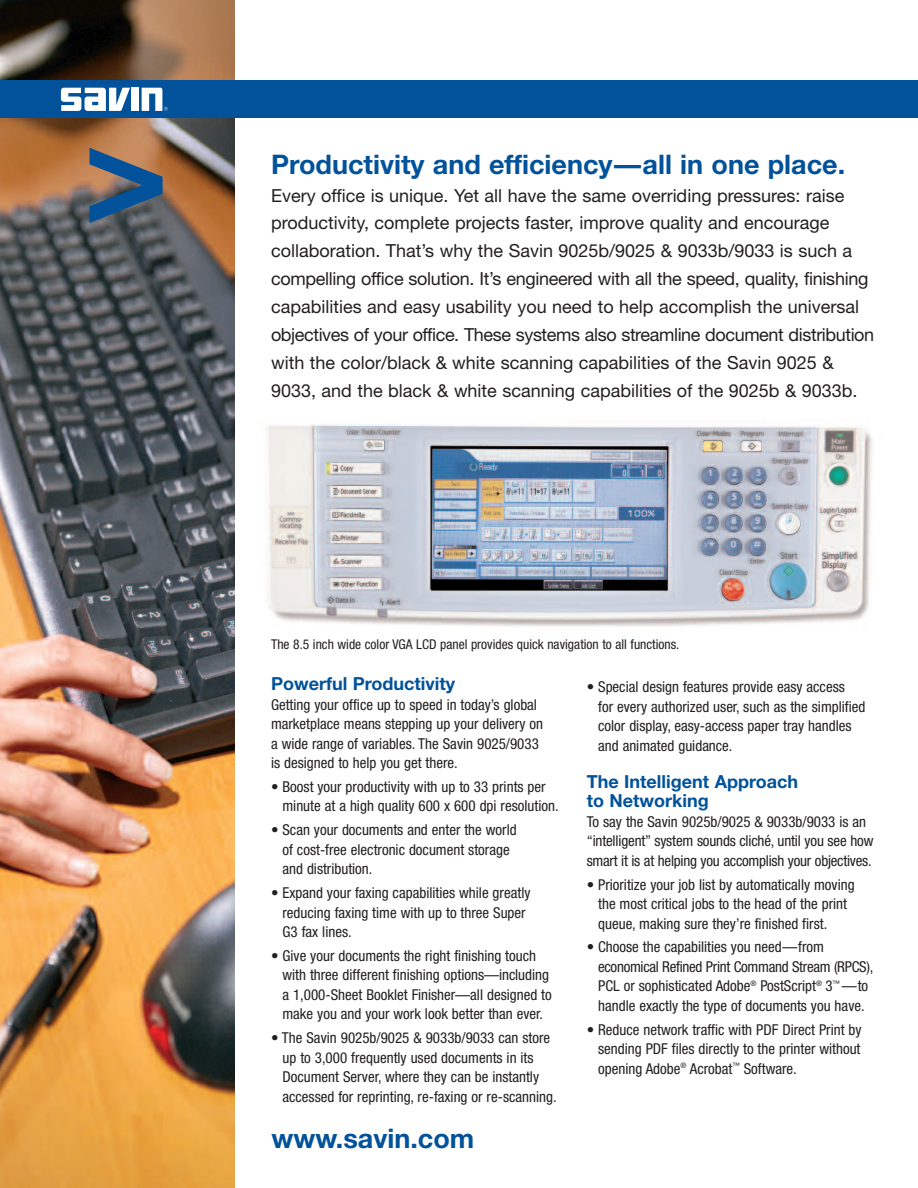
<style>
.page{position:relative;width:918px;height:1188px;background:#fff}
.page>*{position:absolute;margin:0;border:0;box-sizing:border-box;transform-origin:0 0}
.t1{font:700 144px "Helvetica Neue";color:#01529a}
.t2{font:700 27px "Helvetica Neue";color:#01529a}
.t3{font:18px/27.9px "Helvetica Neue";color:#231f20}
.t4{font:700 18px/19.5px "Helvetica Neue";color:#01529a}
.t5{font:condensed 15px/19.5px "Helvetica Neue";color:#231f20}
.t6{font:condensed 13.5px "Helvetica Neue";color:#231f20}
</style>
<div class="page">
<img style="left:0;top:0;width:235px;height:1188px">
<div style="left:0;top:81px;width:918px;height:37px;background:#01529a"></div>
<svg style="left:61px;top:88px;width:69px;height:23px"></svg>
<div style="left:131px;top:88px;width:7px;height:23px;background:#fff"></div>
<svg style="left:142px;top:88px;width:26px;height:23px"></svg>
<img style="left:265px;top:424px;width:608px;height:203px">
<h1 class="t1" style="left:83px;top:119px;width:88px">&gt;</h1>
<h2 class="t2" style="left:271px;top:154px;width:576px">Productivity and efficiency—all in one place.</h2>
<p class="t3" style="left:271px;top:183px;width:605px">Every office is unique. Yet all have the same overriding pressures: raise productivity, complete projects faster, improve quality and encourage collaboration. That’s why the Savin 9025b/9025 &amp; 9033b/9033 is such a compelling office solution. It’s engineered with all the speed, quality, finishing capabilities and easy usability you need to help accomplish the universal objectives of your office. These systems also streamline document distribution with the color/black &amp; white scanning capabilities of the Savin 9025 &amp; 9033, and the black &amp; white scanning capabilities of the 9025b &amp; 9033b.</p>
<p class="t6" style="left:271px;top:640px;width:410px">The 8.5 inch wide color VGA LCD panel provides quick navigation to all functions.</p>
<p class="t4" style="left:271px;top:676px;width:186px">Powerful Productivity</p>
<p class="t5" style="left:271px;top:696px;width:274px">Getting your office up to speed in today’s global marketplace means stepping up your delivery on a wide range of variables. The Savin 9025/9033 is designed to help you get there.</p>
<p class="t5" style="left:282px;top:778px;width:278px;text-indent:-11px">• Boost your productivity with up to 33 prints per minute at a high quality 600 x 600 dpi resolution.</p>
<p class="t5" style="left:282px;top:821px;width:236px;text-indent:-11px">• Scan your documents and enter the world of cost-free electronic document storage and distribution.</p>
<p class="t5" style="left:282px;top:884px;width:250px;text-indent:-11px">• Expand your faxing capabilities while greatly reducing faxing time with up to three Super<br>G3 fax lines.</p>
<p class="t5" style="left:282px;top:947px;width:271px;text-indent:-11px">• Give your documents the right finishing touch with three different finishing options—including a 1,000-Sheet Booklet Finisher—all designed to make you and your work look better than ever.</p>
<p class="t5" style="left:282px;top:1029px;width:276px;text-indent:-11px">• The Savin 9025b/9025 &amp; 9033b/9033 can store up to 3,000 frequently used documents in its Document Server, where they can be instantly accessed for reprinting, re-faxing or re-scanning.</p>
<h2 class="t2" style="left:272px;top:1128px;width:204px">www.savin.com</h2>
<p class="t5" style="left:598px;top:679px;width:269px;text-indent:-11px">• Special design features provide easy access<br>for every authorized user, such as the simplified color display, easy-access paper tray handles and animated guidance.</p>
<p class="t4" style="left:587px;top:773px;width:213px">The Intelligent Approach to Networking</p>
<p class="t5" style="left:587px;top:813px;width:288px">To say the Savin 9025b/9025 &amp; 9033b/9033 is an “intelligent” system sounds cliché, until you see how smart it is at helping you accomplish your objectives.</p>
<p class="t5" style="left:598px;top:876px;width:258px;text-indent:-11px">• Prioritize your job list by automatically moving the most critical jobs to the head of the print queue, making sure they’re finished first.</p>
<p class="t5" style="left:598px;top:939px;width:277px;text-indent:-11px">• Choose the capabilities you need—from economical Refined Print Command Stream (RPCS), PCL or sophisticated Adobe<sup>®</sup> PostScript<sup>®</sup> 3<sup>™</sup> —to handle exactly the type of documents you have.</p>
<p class="t5" style="left:598px;top:1021px;width:265px;text-align:justify;text-indent:-11px">• Reduce network traffic with PDF Direct Print by sending PDF files directly to the printer without opening Adobe<sup>®</sup> Acrobat<sup>™</sup> Software.</p>
</div>
